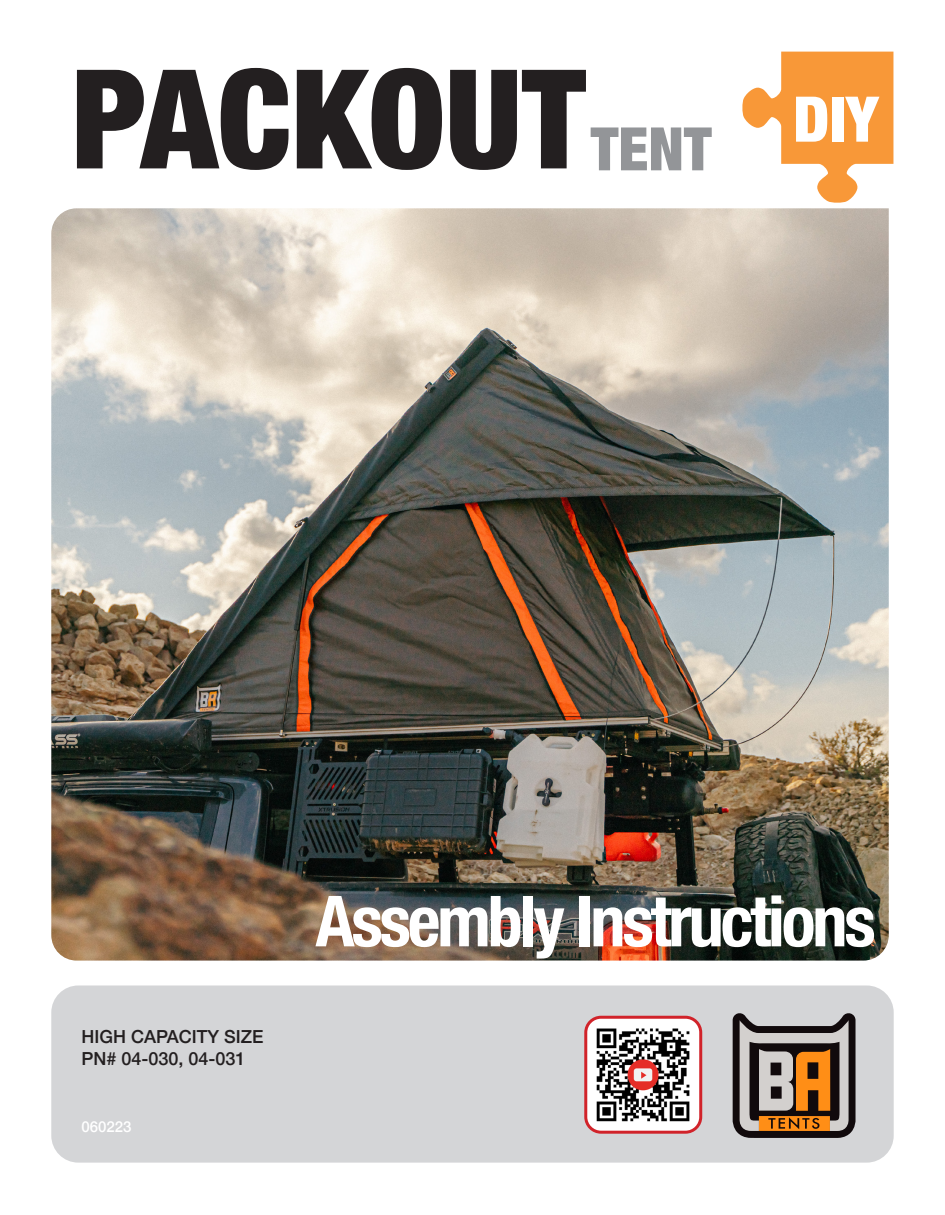
<style>
.page{position:relative;width:945px;height:1215px;background:#fff}
.page>*{position:absolute;margin:0;border:0;box-sizing:border-box;transform-origin:0 0}
.t1{font:900 condensed 138px "Helvetica Neue";color:#231f20}
.t2{font:700 condensed 70.5px "Helvetica Neue";letter-spacing:-.045em;color:#fff}
.t3{font:900 condensed 63px "Helvetica Neue";color:#fff}
.t4{font:900 condensed 60px "Helvetica Neue";color:#939598}
.t5{font:500 18px "Helvetica Neue";color:#231f20}
.t6{font:500 15px "Helvetica Neue";color:#fff}
</style>
<div class="page">
<div style="left:51px;top:986px;width:843px;height:177px;background:#d4d5d7;border-radius:27px"></div>
<img style="left:51px;top:208px;width:838px;height:753px">
<svg style="left:733px;top:1013px;width:123px;height:125px"></svg>
<svg style="left:742px;top:52px;width:151px;height:151px"></svg>
<div style="left:586px;top:1017px;width:115px;height:115px;background:#fff;border-radius:15px"></div>
<img style="left:596px;top:1028px;width:94px;height:94px">
<div style="left:584px;top:1016px;width:118px;height:118px;border:3px solid #d1232a;border-radius:15px"></div>
<p class="t1" style="left:72px;top:6px;width:515px">PACKOUT</p>
<p class="t4" style="left:591px;top:100px;width:122px">TENT</p>
<p class="t3" style="left:793px;top:67px;width:87px">DIY</p>
<p class="t5" style="left:82px;top:1023px;width:184px">HIGH CAPACITY SIZE</p>
<p class="t5" style="left:82px;top:1044px;width:166px">PN# 04-030, 04-031</p>
<p class="t6" style="left:82px;top:1115px;width:52px">060223</p>
<p class="t2" style="left:315px;top:863px;width:562px">Assembly Instructions</p>
</div>
